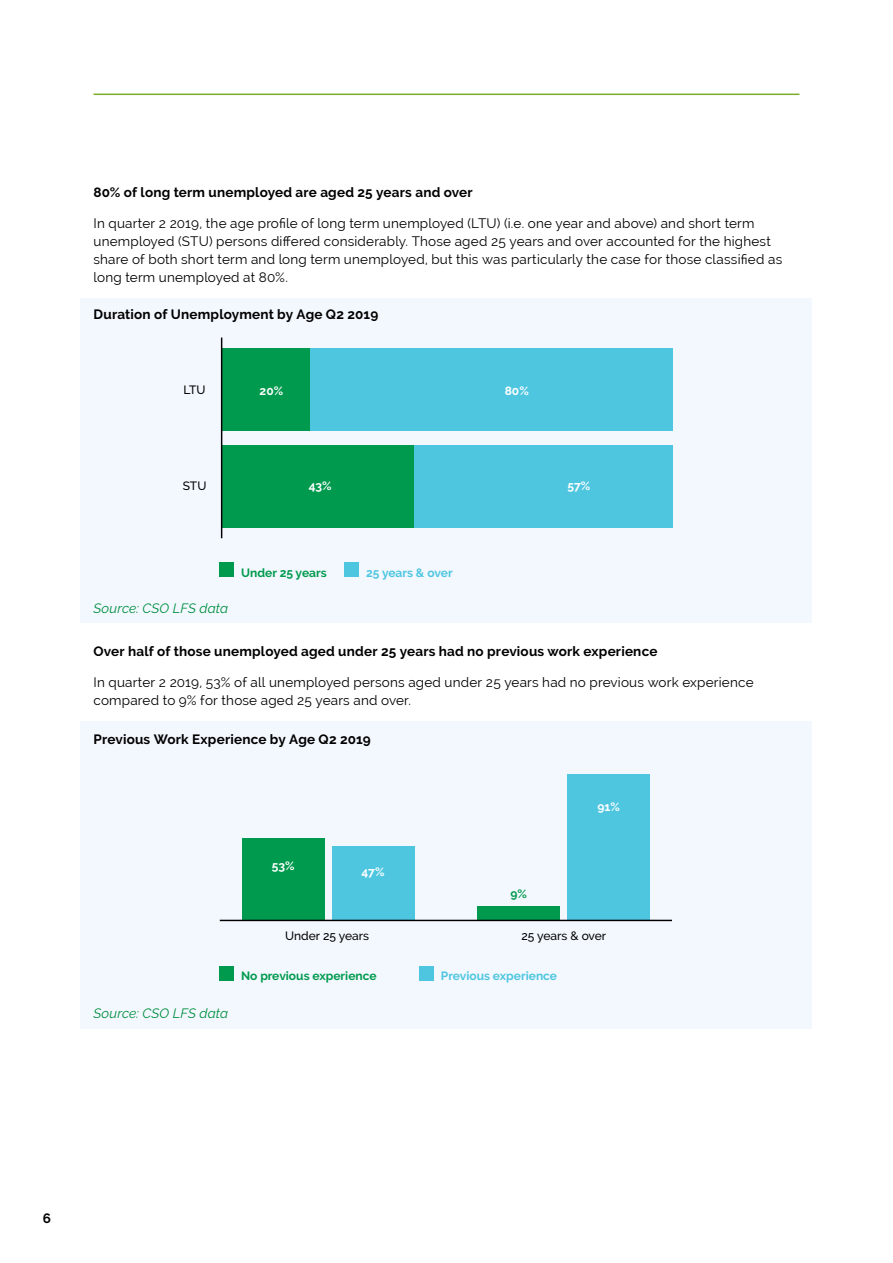
<style>
.page{position:relative;width:893px;height:1263px;background:#fff}
.page>*{position:absolute;margin:0;border:0;box-sizing:border-box;transform-origin:0 0}
.t1{font:13.5px/18px "Raleway";letter-spacing:.015em;color:#000}
.t2{font:700 13.5px "Raleway";letter-spacing:.015em;color:#000}
.t3{font:italic 13.5px "Raleway";letter-spacing:.01em;color:#008e3f}
.t4{font:700 12px "Raleway";color:#009a4e}
.t5{font:700 12px "Raleway";color:#4fc6e0}
.t6{font:500 12px "Raleway";color:#000}
.t7{font:700 12px "Raleway";color:#fff}
</style>
<div class="page">
<hr style="left:94px;top:94px;width:705px;height:1px;background:#79ac2c">
<div style="left:81px;top:298px;width:731px;height:325px;background:#f3f8fe"></div>
<div style="left:81px;top:722px;width:731px;height:307px;background:#f3f8fe"></div>
<div style="left:220px;top:966px;width:14px;height:14px;background:#009a4e"></div>
<div style="left:419px;top:966px;width:15px;height:14px;background:#4fc6e0"></div>
<div style="left:242px;top:838px;width:82px;height:82px;background:#009a4e"></div>
<div style="left:332px;top:846px;width:82px;height:74px;background:#4fc6e0"></div>
<div style="left:477px;top:906px;width:83px;height:14px;background:#009a4e"></div>
<div style="left:567px;top:774px;width:83px;height:146px;background:#4fc6e0"></div>
<hr style="left:220px;top:920px;width:452px;height:1px;background:#000">
<div style="left:222px;top:348px;width:88px;height:83px;background:#009a4e"></div>
<div style="left:310px;top:348px;width:363px;height:83px;background:#4fc6e0"></div>
<div style="left:222px;top:445px;width:192px;height:82px;background:#009a4e"></div>
<div style="left:414px;top:445px;width:259px;height:82px;background:#4fc6e0"></div>
<div style="left:220px;top:562px;width:14px;height:15px;background:#009a4e"></div>
<div style="left:345px;top:562px;width:14px;height:15px;background:#4fc6e0"></div>
<hr style="left:221px;top:338px;width:1px;height:200px;background:#000">
<p class="t2" style="left:94px;top:185px;width:381px">80% of long term unemployed are aged 25 years and over</p>
<p class="t1" style="left:94px;top:214px;width:690px">In quarter 2 2019, the age profile of long term unemployed (LTU) (i.e. one year and above) and short term unemployed (STU) persons differed considerably. Those aged 25 years and over accounted for the highest share of both short term and long term unemployed, but this was particularly the case for those classified as long term unemployed at 80%.</p>
<p class="t2" style="left:94px;top:306px;width:286px">Duration of Unemployment by Age Q2 2019</p>
<p class="t6" style="left:183px;top:382px;width:24px">LTU</p>
<p class="t6" style="left:183px;top:479px;width:25px">STU</p>
<p class="t7" style="left:260px;top:384px;width:25px">20%</p>
<p class="t7" style="left:505px;top:384px;width:26px">80%</p>
<p class="t7" style="left:309px;top:479px;width:24px">43%</p>
<p class="t7" style="left:568px;top:479px;width:24px">57%</p>
<p class="t4" style="left:241px;top:565px;width:87px">Under 25 years</p>
<p class="t5" style="left:366px;top:565px;width:88px">25 years &amp; over</p>
<p class="t3" style="left:94px;top:600px;width:136px">Source: CSO LFS data</p>
<p class="t2" style="left:94px;top:644px;width:565px">Over half of those unemployed aged under 25 years had no previous work experience</p>
<p class="t1" style="left:94px;top:673px;width:662px">In quarter 2 2019, 53% of all unemployed persons aged under 25 years had no previous work experience compared to 9% for those aged 25 years and over.</p>
<p class="t2" style="left:94px;top:732px;width:279px">Previous Work Experience by Age Q2 2019</p>
<p class="t7" style="left:272px;top:858px;width:24px">53%</p>
<p class="t7" style="left:362px;top:864px;width:24px">47%</p>
<p class="t4" style="left:510px;top:887px;width:18px">9%</p>
<p class="t7" style="left:597px;top:800px;width:24px">91%</p>
<p class="t6" style="left:285px;top:929px;width:85px">Under 25 years</p>
<p class="t6" style="left:521px;top:929px;width:86px">25 years &amp; over</p>
<p class="t3" style="left:94px;top:1005px;width:136px">Source: CSO LFS data</p>
<p class="t4" style="left:241px;top:969px;width:137px">No previous experience</p>
<p class="t5" style="left:441px;top:969px;width:118px">Previous experience</p>
<p class="t2" style="left:43px;top:1210px;width:10px">6</p>
</div>
